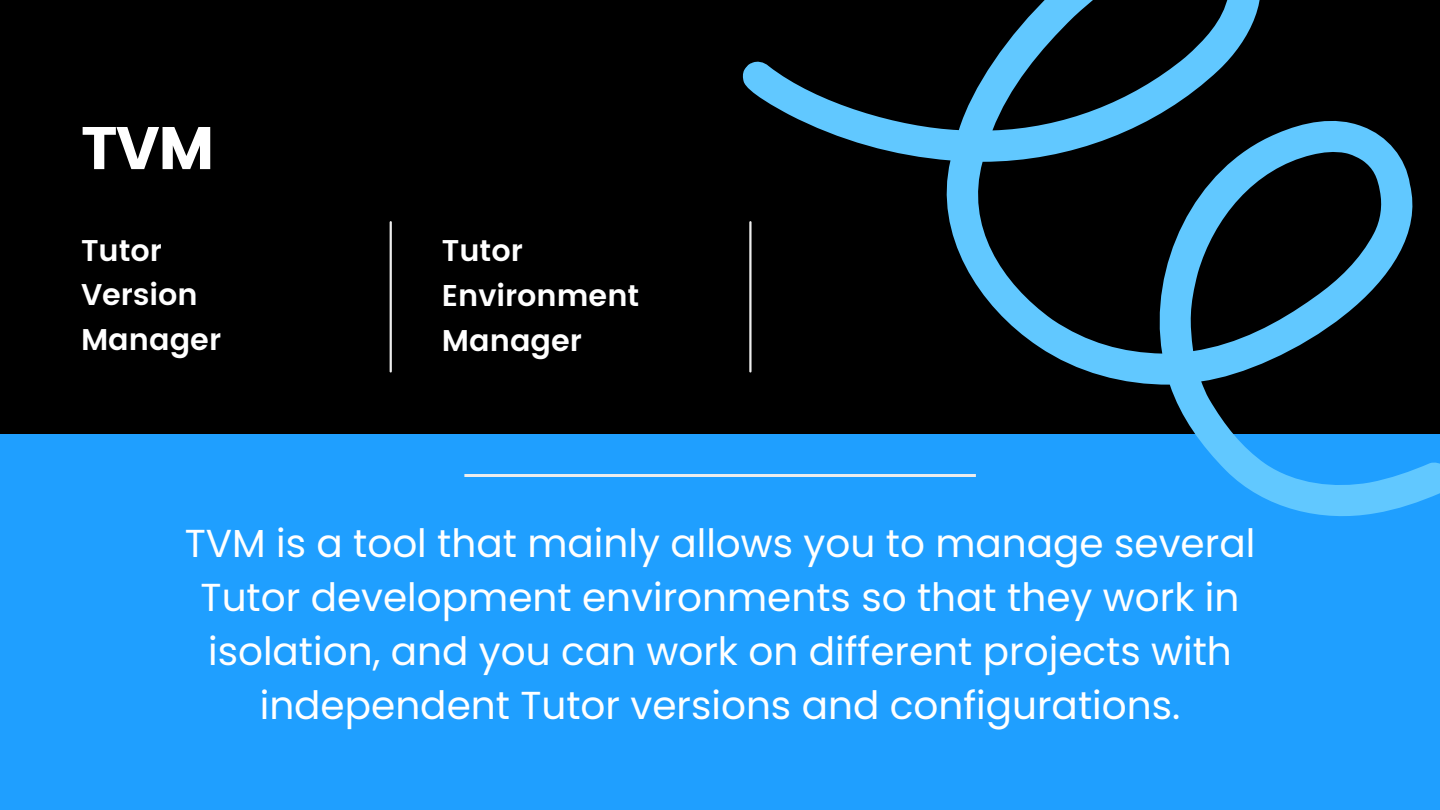
<style>
.page{position:relative;width:1440px;height:810px;background:#000}
.page>*{position:absolute;margin:0;border:0;box-sizing:border-box;transform-origin:0 0}
.t1{font:60px "Poppins";color:#fff}
.t2{font:39px/54px "Poppins";color:#fff;text-align:center}
.t3{font:600 30px/44.2px "Poppins";color:#fff}
</style>
<div class="page">
<div style="left:0;top:434px;width:1440px;height:376px;background:#1f9fff"></div>
<hr style="left:390px;top:222px;width:2px;height:149px;background:#ededed">
<hr style="left:464px;top:474px;width:512px;height:3px;background:#ededed">
<svg style="left:742px;top:0;width:698px;height:516px"></svg>
<h1 class="t1" style="left:81px;top:113px;width:135px">TVM</h1>
<p class="t3" style="left:81px;top:229px;width:142px">Tutor<br>Version<br>Manager</p>
<p class="t3" style="left:442px;top:228px;width:199px;line-height:45px">Tutor<br>Environment<br>Manager</p>
<p class="t2" style="left:185px;top:516px;width:1072px">TVM is a tool that mainly allows you to manage several Tutor development environments so that they work in isolation, and you can work on different projects with independent Tutor versions and configurations.</p>
</div>
